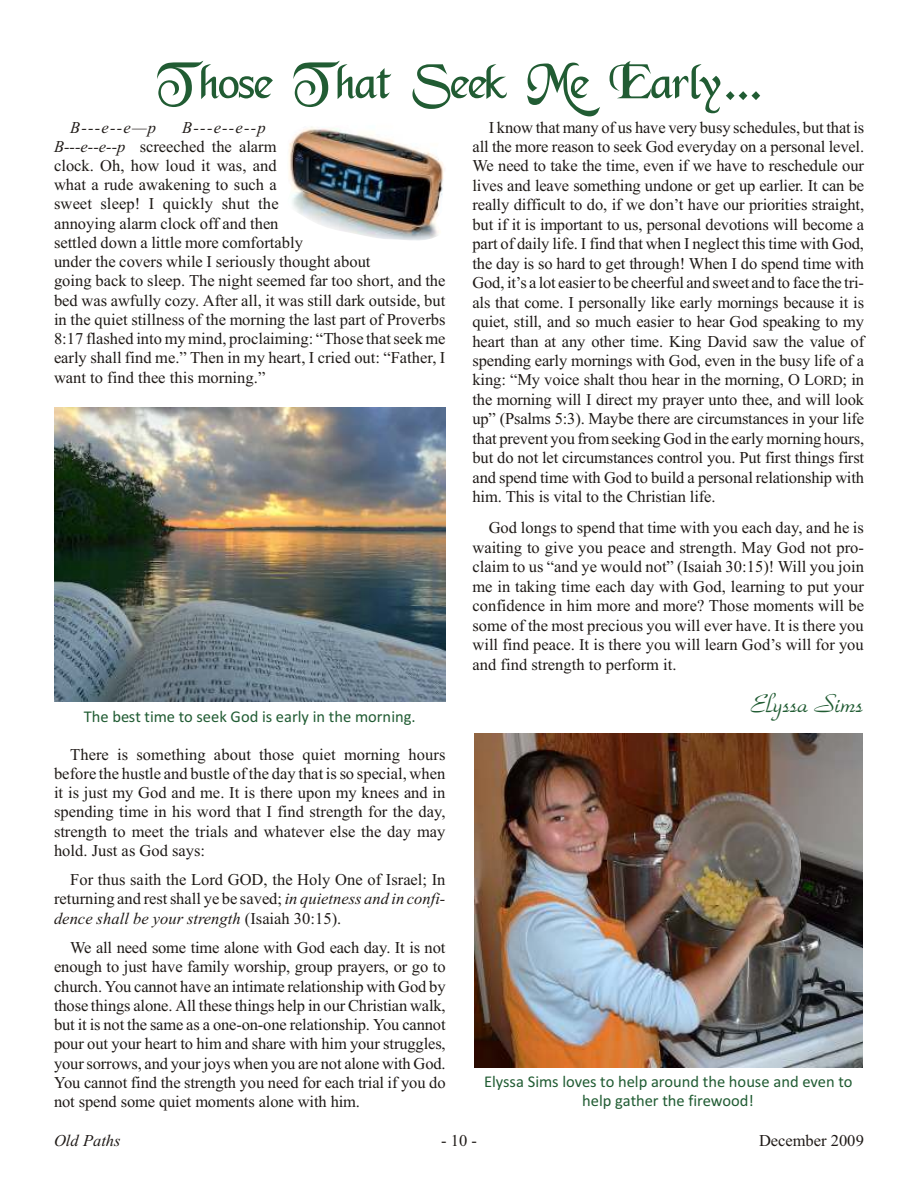
<style>
.page{position:relative;width:918px;height:1188px;background:#fff}
.page>*{position:absolute;margin:0;border:0;box-sizing:border-box;transform-origin:0 0}
.t1{font:54px "BD Merced";letter-spacing:-.04em;color:#215c33}
.t2{font:27px "Park Avenue BT";color:#215c33}
.t3{font:16.5px/19.2px "Times New Roman";color:#1f1a17;text-align:justify}
.t4{font:16.5px/19.2px "Calibri";color:#215c33;text-align:center}
.t5{font:italic 16.5px "Times New Roman";letter-spacing:.005em;color:#1f1a17}
.s1{font-style:italic}
.s2{font-size:13.8px}
</style>
<div class="page">
<img style="left:289px;top:126px;width:155px;height:115px">
<img style="left:54px;top:408px;width:392px;height:293px">
<img style="left:474px;top:734px;width:388px;height:334px">
<h1 class="t1" style="left:157px;top:61px;width:608px">Those That Seek Me Early...</h1>
<p class="t3" style="left:54px;top:119px;width:393px;text-align:left;text-indent:128px"><span class="s1">B---e--e--p<br>B---e--e--p</span> screeched the alarm<br>clock. Oh, how loud it was, and<br>what a rude awak en ing to such a<br>sweet sleep! I quickly shut the<br>annoy ing alarm clock off and then<br>set tled down a lit tle more com fort ably<br>under the cov ers while I seri ously thought about<br>going back to sleep. The night seemed far too short, and the bed was awfully cozy. After all, it was still dark out side, but in the quiet still ness of the morn ing the last part of Prov erbs 8:17 flashed into my mind, pro claiming: “Those that seek me early shall find me.” Then in my heart, I cried out: “Father, I want to find thee this morn ing.”</p>
<p class="t5" style="left:70px;top:121px;width:87px">B---e--e—p</p>
<p class="t4" style="left:84px;top:708px;width:333px">The best time to seek God is early in the morn ing.</p>
<p class="t3" style="left:54px;top:746px;width:393px;text-indent:16px">There is some thing about those quiet morn ing hours before the hustle and bus tle of the day that is so spe cial, when it is just my God and me. It is there upon my knees and in spend ing time in his word that I find strength for the day, strength to meet the tri als and what ever else the day may hold. Just as God says:</p>
<p class="t3" style="left:54px;top:872px;width:393px;text-indent:16px">For thus saith the Lord GOD, the Holy One of Israel; In return ing and rest shall ye be saved; <span class="s1">in qui et ness and in con fi - dence shall be your strength</span> (Isa iah 30:15).</p>
<p class="t3" style="left:54px;top:940px;width:393px;text-indent:16px">We all need some time alone with God each day. It is not enough to just have family wor ship, group prayers, or go to church. You can not have an intimate relation ship with God by those things alone. All these things help in our Chris tian walk, but it is not the same as a one-on-one relation ship. You can not pour out your heart to him and share with him your strug gles, your sor rows, and your joys when you are not alone with God.<br>You can not find the strength you need for each trial if you do not spend some quiet moments alone with him.</p>
<p class="t3" style="left:472px;top:119px;width:393px;text-indent:16px">I know that many of us have very busy sched ules, but that is all the more rea son to seek God every day on a personal level.<br>We need to take the time, even if we have to reschedule our lives and leave some thing undone or get up ear lier. It can be really diffi cult to do, if we don’t have our pri or i ties straight, but if it is impor tant to us, per sonal devo tions will become a part of daily life. I find that when I neglect this time with God, the day is so hard to get through! When I do spend time with God, it’s a lot eas ier to be cheerful and sweet and to face the tri - als that come. I per son ally like early morn ings because it is quiet, still, and so much eas ier to hear God speak ing to my heart than at any other time. King David saw the value of spend ing early morn ings with God, even in the busy life of a king: “My voice shalt thou hear in the morn ing, O L<span class="s2">ORD</span>; in the morn ing will I direct my prayer unto thee, and will look up” (Psalms 5:3). Maybe there are cir cum stances in your life that pre vent you from seek ing God in the early morn ing hours, but do not let circumstances con trol you. Put first things first and spend time with God to build a per sonal relation ship with him. This is vital to the Chris tian life.</p>
<p class="t3" style="left:472px;top:520px;width:393px;text-indent:16px">God longs to spend that time with you each day, and he is wait ing to give you peace and strength. May God not pro - claim to us “and ye would not” (Isa iah 30:15)! Will you join me in tak ing time each day with God, learn ing to put your con fi dence in him more and more? Those moments will be some of the most precious you will ever have. It is there you will find peace. It is there you will learn God’s will for you and find strength to per form it.</p>
<h2 class="t2" style="left:751px;top:692px;width:115px">Elyssa Sims</h2>
<p class="t4" style="left:484px;top:1073px;width:370px">Elyssa Sims loves to help around the house and even to help gather the fire wood!</p>
<p class="t5" style="left:54px;top:1134px;width:68px">Old Paths</p>
<p class="t3" style="left:441px;top:1132px;width:37px">- 10 -</p>
<p class="t3" style="left:759px;top:1132px;width:106px">December 2009</p>
</div>
